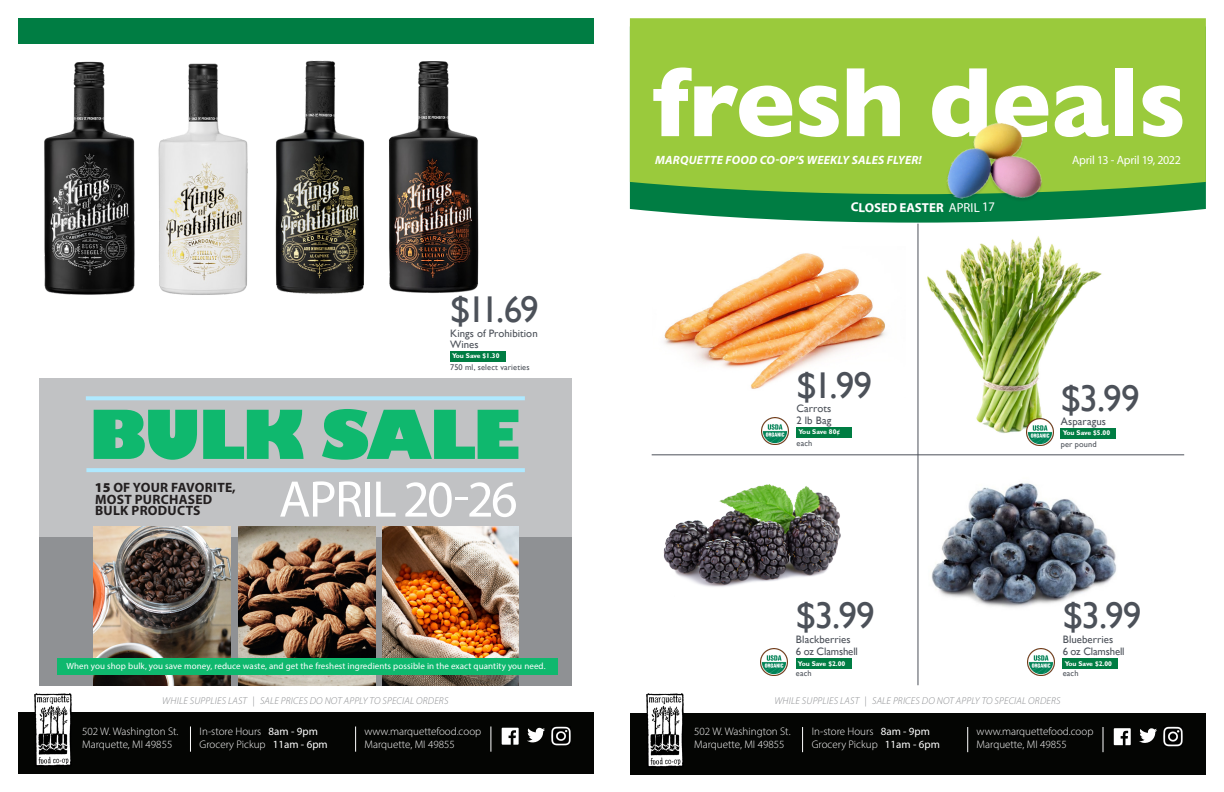
<style>
.page{position:relative;width:1224px;height:792px;background:#fff}
.page>*{position:absolute;margin:0;border:0;box-sizing:border-box;transform-origin:0 0}
.t1{font:800 66px "Gill Sans";letter-spacing:-.04em;color:#0fb86e}
.t2{font:51.8px "Myriad Pro";letter-spacing:-.03em;color:#fff}
.Price{font:37.2px "Gill Sans";letter-spacing:-.02em;color:#4c5159}
.t3{font:700 13.6px/11.6px "Myriad Pro";letter-spacing:.02em;color:#231f20}
.t4{font:700 13px "Myriad Pro";letter-spacing:-.005em;color:#fff}
.t5{font:13px "Myriad Pro";color:#fff}
.t6{font:300 12.1px "Myriad Pro";color:#fff}
.t7{font:italic 700 12px "Myriad Pro";letter-spacing:.02em;color:#fff}
.Date_Line_Header{font:12px "Myriad Pro";letter-spacing:-.02em;color:#fff}
.t8{font:300 11px "Myriad Pro";color:#fff}
.Product_Name{font:10.8px/11.8px "Gill Sans";letter-spacing:.005em;color:#4c5159}
.t9{font:italic 300 10px "Myriad Pro";letter-spacing:.02em;color:#87898c}
.t10{font:9px "Myriad Pro";letter-spacing:.01em;color:#fff}
.Third_Level_Informat{font:8.3px "Gill Sans";letter-spacing:.015em;color:#4c5159}
.t11{font:700 6.9px "Gill Sans";letter-spacing:-.02em;color:#fff}
.s1{font-weight:900}
.s2{font-weight:300}
.s3{font-weight:400}
</style>
<div class="page">
<img style="left:663px;top:484px;width:178px;height:103px">
<img style="left:931px;top:483px;width:185px;height:125px">
<img style="left:927px;top:236px;width:175px;height:203px">
<svg style="left:630px;top:194px;width:576px;height:29px;fill:#007d43"></svg>
<div style="left:630px;top:18px;width:576px;height:176px;background:#9aca3c"></div>
<hr style="left:918px;top:224px;width:1px;height:461px;background:#4c5159">
<div style="left:630px;top:713px;width:576px;height:61px;background:#040503"></div>
<svg style="left:1114px;top:728px;width:17px;height:17px"></svg>
<img style="left:1164px;top:727px;width:18px;height:19px">
<svg style="left:1139px;top:728px;width:18px;height:15px"></svg>
<svg style="left:802px;top:727px;width:1px;height:25px"></svg>
<svg style="left:967px;top:727px;width:1px;height:25px"></svg>
<svg style="left:1103px;top:727px;width:1px;height:25px"></svg>
<img style="left:647px;top:694px;width:37px;height:73px">
<hr style="left:652px;top:455px;width:532px;height:1px;background:#4c5159">
<svg style="left:653px;top:67px;width:139px;height:70px"></svg>
<svg style="left:799px;top:86px;width:40px;height:51px"></svg>
<svg style="left:847px;top:68px;width:53px;height:68px"></svg>
<svg style="left:932px;top:68px;width:55px;height:69px"></svg>
<svg style="left:995px;top:86px;width:53px;height:27px"></svg>
<svg style="left:1055px;top:86px;width:53px;height:51px"></svg>
<div style="left:1115px;top:68px;width:18px;height:68px;background:#fff"></div>
<svg style="left:1143px;top:86px;width:39px;height:51px"></svg>
<div style="left:796px;top:658px;width:55px;height:11px;background:#007d43"></div>
<img style="left:761px;top:648px;width:27px;height:27px">
<div style="left:18px;top:712px;width:576px;height:62px;background:#040503"></div>
<svg style="left:502px;top:728px;width:17px;height:17px"></svg>
<img style="left:552px;top:726px;width:18px;height:20px">
<svg style="left:527px;top:728px;width:18px;height:14px"></svg>
<svg style="left:190px;top:727px;width:1px;height:25px"></svg>
<svg style="left:355px;top:727px;width:1px;height:25px"></svg>
<svg style="left:491px;top:727px;width:1px;height:25px"></svg>
<img style="left:35px;top:693px;width:37px;height:73px">
<div style="left:18px;top:18px;width:576px;height:25px;background:#007d43"></div>
<div style="left:1061px;top:428px;width:55px;height:11px;background:#007d43"></div>
<img style="left:1026px;top:419px;width:27px;height:27px">
<div style="left:1063px;top:658px;width:55px;height:11px;background:#007d43"></div>
<img style="left:1028px;top:648px;width:27px;height:27px">
<img style="left:943px;top:113px;width:111px;height:105px">
<div style="left:450px;top:351px;width:55px;height:11px;background:#007d43"></div>
<div style="left:39px;top:379px;width:533px;height:158px;background:#c1c2c4"></div>
<div style="left:39px;top:537px;width:533px;height:148px;background:#8f9194"></div>
<hr style="left:86px;top:468px;width:439px;height:4px;background:#afe9ff">
<svg style="left:86px;top:396px;width:439px;height:4px;background:#b0e5fa"></svg>
<img style="left:94px;top:526px;width:136px;height:159px">
<img style="left:382px;top:526px;width:137px;height:159px">
<img style="left:239px;top:526px;width:136px;height:159px">
<img style="left:664px;top:253px;width:221px;height:136px">
<div style="left:796px;top:427px;width:56px;height:10px;background:#007d43"></div>
<img style="left:762px;top:418px;width:27px;height:27px">
<img style="left:44px;top:61px;width:91px;height:234px">
<img style="left:158px;top:63px;width:90px;height:232px">
<img style="left:275px;top:60px;width:90px;height:234px">
<img style="left:389px;top:61px;width:90px;height:232px">
<div style="left:57px;top:658px;width:500px;height:17px;background:#0fb86e"></div>
<p class="Price" style="left:450px;top:288px;width:90px">$11.69</p>
<p class="Product_Name" style="left:450px;top:327px;width:89px">Kings of Prohibition</p>
<p class="Product_Name" style="left:450px;top:339px;width:30px">Wines</p>
<p class="Third_Level_Informat" style="left:450px;top:362px;width:81px">750 ml, select varieties</p>
<p class="t11" style="left:452px;top:352px;width:49px">You Save $1.30</p>
<p class="t1" style="left:89px;top:383px;width:433px">BULK SALE</p>
<p class="t3" style="left:95px;top:481px;width:142px"><span class="s1">15</span> OF YOUR FAVORITE,</p>
<p class="t3" style="left:95px;top:493px;width:119px">MOST PURCHASED<br>BULK PRODUCTS</p>
<p class="t2" style="left:279px;top:467px;width:240px">APRIL 20 <span class="s2">-</span>26</p>
<p class="t10" style="left:66px;top:661px;width:481px">When you shop bulk, you save money, reduce waste, and get the freshest ingredients possible in the exact quantity you need.</p>
<p class="t9" style="left:162px;top:694px;width:288px">WHILE SUPPLIES LAST | SALE PRICES DO NOT APPLY TO SPECIAL ORDERS</p>
<p class="t6" style="left:120px;top:723px;width:64px">ashington St.</p>
<p class="t8" style="left:200px;top:724px;width:120px">In-store Hours <span class="s3">8am - 9pm</span></p>
<p class="t6" style="left:414px;top:723px;width:37px">quettef</p>
<p class="t8" style="left:200px;top:738px;width:130px">Grocery Pickup <span class="s3">11am - 6pm</span></p>
<p class="t8" style="left:365px;top:724px;width:118px">www.marquettefood.coop</p>
<p class="t8" style="left:365px;top:738px;width:92px">Marquette, MI 49855</p>
<p class="t8" style="left:82px;top:724px;width:98px">502 W. Washington St.</p>
<p class="t8" style="left:82px;top:738px;width:92px">Marquette, MI 49855</p>
<p class="t7" style="left:655px;top:152px;width:268px">MARQUETTE FOOD CO-OP’S WEEKLY SALES FLYER!</p>
<p class="Date_Line_Header" style="left:1072px;top:152px;width:110px">April 13 - April 19, 2022</p>
<p class="t4" style="left:851px;top:199px;width:39px;rotate:1deg">CLOSE</p>
<p class="t4" style="left:888px;top:199px;width:57px">D EASTER</p>
<p class="t5" style="left:949px;top:200px;width:48px;rotate:-1deg">APRIL 17</p>
<p class="Price" style="left:796px;top:364px;width:77px">$1.99</p>
<p class="Product_Name" style="left:796px;top:403px;width:36px">Carrots</p>
<p class="Product_Name" style="left:796px;top:415px;width:36px">2 lb Bag</p>
<p class="Third_Level_Informat" style="left:796px;top:438px;width:17px">each</p>
<p class="t11" style="left:798px;top:427px;width:43px">You Save 80¢</p>
<p class="Price" style="left:796px;top:594px;width:80px">$3.99</p>
<p class="Product_Name" style="left:796px;top:634px;width:63px">Blackberries<br>6 oz Clamshell</p>
<p class="Third_Level_Informat" style="left:796px;top:669px;width:17px">each</p>
<p class="t11" style="left:798px;top:659px;width:49px">You Save $2.00</p>
<p class="Price" style="left:1061px;top:377px;width:80px">$3.99</p>
<p class="Product_Name" style="left:1061px;top:416px;width:47px">Asparagus</p>
<p class="Third_Level_Informat" style="left:1061px;top:439px;width:37px">per pound</p>
<p class="t11" style="left:1063px;top:429px;width:49px">You Save $5.00</p>
<p class="Price" style="left:1063px;top:594px;width:80px">$3.99</p>
<p class="Product_Name" style="left:1063px;top:634px;width:63px">Blueberries<br>6 oz Clamshell</p>
<p class="Third_Level_Informat" style="left:1063px;top:669px;width:17px">each</p>
<p class="t11" style="left:1065px;top:659px;width:49px">You Save $2.00</p>
<p class="t9" style="left:774px;top:695px;width:288px">WHILE SUPPLIES LAST | SALE PRICES DO NOT APPLY TO SPECIAL ORDERS</p>
<p class="t6" style="left:732px;top:723px;width:64px">ashington St.</p>
<p class="t8" style="left:812px;top:725px;width:120px">In-store Hours <span class="s3">8am - 9pm</span></p>
<p class="t6" style="left:1027px;top:723px;width:37px">quettef</p>
<p class="t8" style="left:812px;top:738px;width:130px">Grocery Pickup <span class="s3">11am - 6pm</span></p>
<p class="t8" style="left:977px;top:725px;width:118px">www.marquettefood.coop</p>
<p class="t8" style="left:977px;top:738px;width:92px">Marquette, MI 49855</p>
<p class="t8" style="left:694px;top:725px;width:98px">502 W. Washington St.</p>
<p class="t8" style="left:694px;top:738px;width:92px">Marquette, MI 49855</p>
</div>
